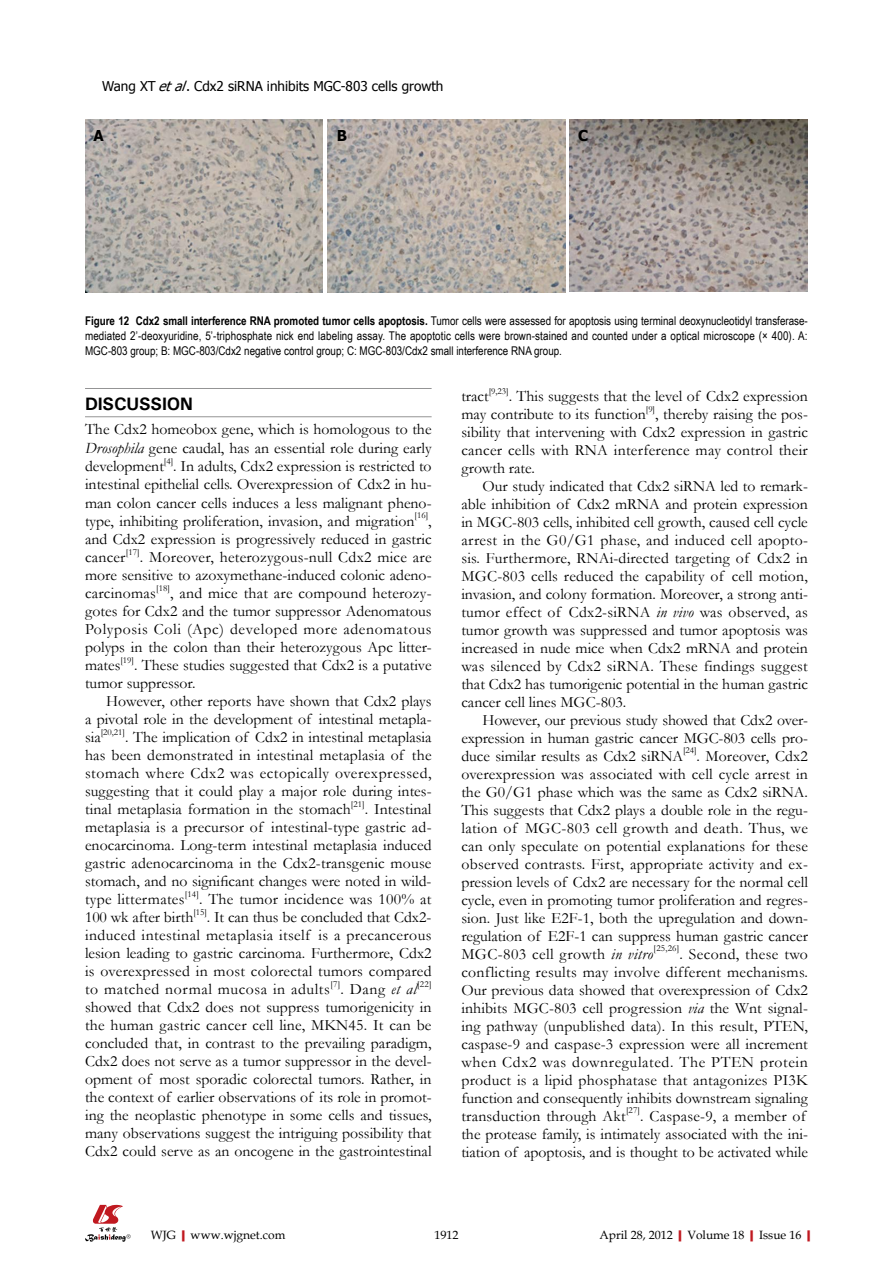
<style>
.page{position:relative;width:893px;height:1263px;background:#fff}
.page>*{position:absolute;margin:0;border:0;box-sizing:border-box;transform-origin:0 0}
.t1{font:700 18px "Univers";letter-spacing:-.01em;color:#000}
.t2{font:15.75px/18px "Garamond";color:#000;text-align:justify}
.t3{font:700 15px "Tahoma";color:#000}
.t4{font:13.5px "Tahoma";color:#000}
.t5{font:12px/15px "Arial Narrow";color:#000;text-align:justify}
.t6{font:12px "Book Antiqua";color:#000}
.t7{font:9.15px "Garamond";letter-spacing:.005em;color:#000}
.s1{font-style:italic}
.s2{font-weight:700}
.s3{font-weight:700;color:#c01920}
</style>
<div class="page">
<svg style="left:85px;top:1205px;width:46px;height:37px"></svg>
<img style="left:85px;top:119px;width:238px;height:173px">
<img style="left:327px;top:119px;width:238px;height:173px">
<img style="left:570px;top:119px;width:238px;height:173px">
<hr style="left:85px;top:388px;width:347px;height:1px;background:#949495">
<hr style="left:85px;top:416px;width:347px;height:1px;background:#949495">
<p class="t4" style="left:102px;top:77px;width:343px">Wang XT <span class="s1">etal</span>. Cdx2 siRNA inhibits MGC-803 cells growth</p>
<p class="t3" style="left:94px;top:125px;width:12px">A</p>
<p class="t3" style="left:337px;top:125px;width:12px">B</p>
<p class="t3" style="left:578px;top:125px;width:12px">C</p>
<p class="t5" style="left:85px;top:313px;width:724px"><span class="s2">Figure 12 Cdx2 small interference RNA promoted tumor cells apoptosis.</span> Tumor cells were assessed for apoptosis using terminal deoxynucleotidyl transferase&shy;mediated 2’-deoxyuridine, 5’-triphosphate nick end labeling assay. The apoptotic cells were brown-stained and counted under a optical microscope (× 400). A:<br>MGC-803 group; B: MGC-803/Cdx2 negative control group; C: MGC-803/Cdx2 small interference RNA group.</p>
<p class="t1" style="left:85px;top:392px;width:110px">DISCUSSION</p>
<p class="t2" style="left:85px;top:420px;width:348px">The Cdx2 homeobox gene, which is homologous to the <span class="s1">Drosophila</span> gene caudal, has an essential role during early development</p>
<p class="t7" style="left:164px;top:454px;width:11px">[4]</p>
<p class="t2" style="left:85px;top:457px;width:348px;text-indent:88px">. In adults, Cdx2 expression is restricted to intestinal epithelial cells. Overexpression of Cdx2 in hu&shy;man colon cancer cells induces a less malignant pheno&shy;type, inhibiting proliferation, invasion, and migration</p>
<p class="t7" style="left:415px;top:509px;width:15px">[16]</p>
<p class="t2" style="left:85px;top:512px;width:348px;text-indent:343px">, and Cdx2 expression is progressively reduced in gastric cancer</p>
<p class="t7" style="left:126px;top:546px;width:15px">[17]</p>
<p class="t2" style="left:85px;top:548px;width:348px;text-indent:55px">. Moreover, heterozygous-null Cdx2 mice are more sensitive to azoxymethane-induced colonic adeno&shy;carcinomas</p>
<p class="t7" style="left:156px;top:582px;width:15px">[18]</p>
<p class="t2" style="left:85px;top:584px;width:348px;text-indent:85px">, and mice that are compound heterozy&shy;gotes for Cdx2 and the tumor suppressor Adenomatous Polyposis Coli (Apc) developed more adenomatous polyps in the colon than their heterozygous Apc litter&shy;mates</p>
<p class="t7" style="left:120px;top:654px;width:15px">[19]</p>
<p class="t2" style="left:85px;top:656px;width:348px;text-indent:49px">. These studies suggested that Cdx2 is a putative tumor suppressor.</p>
<p class="t2" style="left:85px;top:692px;width:348px;text-indent:21px">However, other reports have shown that Cdx2 plays a pivotal role in the development of intestinal metapla&shy;sia</p>
<p class="t7" style="left:101px;top:726px;width:26px">[20,21]</p>
<p class="t2" style="left:85px;top:728px;width:348px;text-indent:40px">. The implication of Cdx2 in intestinal metaplasia has been demonstrated in intestinal metaplasia of the stomach where Cdx2 was ectopically overexpressed, suggesting that it could play a major role during intes&shy;tinal metaplasia formation in the stomach</p>
<p class="t7" style="left:351px;top:798px;width:15px">[21]</p>
<p class="t2" style="left:85px;top:800px;width:348px;text-indent:280px">. Intestinal metaplasia is a precursor of intestinal-type gastric ad&shy;enocarcinoma. Long-term intestinal metaplasia induced gastric adenocarcinoma in the Cdx2-transgenic mouse stomach, and no significant changes were noted in wild&shy;type littermates</p>
<p class="t7" style="left:185px;top:888px;width:16px">[14]</p>
<p class="t2" style="left:199px;top:890px;width:234px">. The tumor incidence was 100% at</p>
<p class="t2" style="left:85px;top:908px;width:110px">100 wk after birth</p>
<p class="t7" style="left:193px;top:906px;width:15px">[15]</p>
<p class="t2" style="left:85px;top:908px;width:348px;text-indent:122px">. It can thus be concluded that Cdx2- induced intestinal metaplasia itself is a precancerous lesion leading to gastric carcinoma. Furthermore, Cdx2 is overexpressed in most colorectal tumors compared to matched normal mucosa in adults</p>
<p class="t7" style="left:330px;top:978px;width:11px">[7]</p>
<p class="t2" style="left:341px;top:980px;width:77px">. Dang <span class="s1">et al</span></p>
<p class="t7" style="left:417px;top:978px;width:16px">[22]</p>
<p class="t2" style="left:85px;top:998px;width:348px">showed that Cdx2 does not suppress tumorigenicity in the human gastric cancer cell line, MKN45. It can be concluded that, in contrast to the prevailing paradigm, Cdx2 does not serve as a tumor suppressor in the devel&shy;opment of most sporadic colorectal tumors. Rather, in the context of earlier observations of its role in promot&shy;ing the neoplastic phenotype in some cells and tissues, many observations suggest the intriguing possibility that Cdx2 could serve as an oncogene in the gastrointestinal</p>
<p class="t7" style="left:489px;top:384px;width:21px">[9,23]</p>
<p class="t2" style="left:461px;top:387px;width:348px;text-indent:47px">. This suggests that the level of Cdx2 expression may contribute to its function</p>
<p class="t2" style="left:461px;top:387px;width:29px">tract</p>
<p class="t7" style="left:646px;top:402px;width:11px">[9]</p>
<p class="t2" style="left:461px;top:405px;width:348px;text-indent:194px">, thereby raising the pos&shy;sibility that intervening with Cdx2 expression in gastric cancer cells with RNA interference may control their growth rate.</p>
<p class="t2" style="left:461px;top:477px;width:348px;text-indent:21px">Our study indicated that Cdx2 siRNA led to remark&shy;able inhibition of Cdx2 mRNA and protein expression in MGC-803 cells, inhibited cell growth, caused cell cycle arrest in the G0/G1 phase, and induced cell apopto&shy;sis. Furthermore, RNAi-directed targeting of Cdx2 in MGC-803 cells reduced the capability of cell motion, invasion, and colony formation. Moreover, a strong anti&shy;tumor effect of Cdx2-siRNA <span class="s1">in vivo</span> was observed, as tumor growth was suppressed and tumor apoptosis was increased in nude mice when Cdx2 mRNA and protein was silenced by Cdx2 siRNA. These findings suggest that Cdx2 has tumorigenic potential in the human gastric cancer cell lines MGC-803.</p>
<p class="t2" style="left:461px;top:711px;width:348px;text-indent:21px">However, our previous study showed that Cdx2 over&shy;expression in human gastric cancer MGC-803 cells pro&shy;duce similar results as Cdx2 siRNA</p>
<p class="t7" style="left:683px;top:744px;width:15px">[24]</p>
<p class="t2" style="left:461px;top:746px;width:348px;text-indent:235px">. Moreover, Cdx2 overexpression was associated with cell cycle arrest in the G0/G1 phase which was the same as Cdx2 siRNA.<br>This suggests that Cdx2 plays a double role in the regu&shy;lation of MGC-803 cell growth and death. Thus, we can only speculate on potential explanations for these observed contrasts. First, appropriate activity and ex&shy;pression levels of Cdx2 are necessary for the normal cell cycle, even in promoting tumor proliferation and regres&shy;sion. Just like E2F-1, both the upregulation and down&shy;regulation of E2F-1 can suppress human gastric cancer MGC-803 cell growth <span class="s1">in vitro</span></p>
<p class="t7" style="left:654px;top:942px;width:27px">[25,26]</p>
<p class="t2" style="left:461px;top:944px;width:348px;text-indent:218px">. Second, these two conflicting results may involve different mechanisms.<br>Our previous data showed that overexpression of Cdx2 inhibits MGC-803 cell progression <span class="s1">via</span> the Wnt signal&shy;ing pathway (unpublished data). In this result, PTEN, caspase-9 and caspase-3 expression were all increment when Cdx2 was downregulated. The PTEN protein product is a lipid phosphatase that antagonizes PI3K function and consequently inhibits downstream signaling transduction through Akt</p>
<p class="t7" style="left:626px;top:1104px;width:16px">[27]</p>
<p class="t2" style="left:461px;top:1106px;width:348px;text-align:left;text-indent:179px">. Caspase-9, a member of the protease family, is intimately associated with the ini&shy;tiation of apoptosis, and is thought to be activated while</p>
<p class="t6" style="left:151px;top:1226px;width:136px">WJG<span class="s3">|</span>www.wjgnet.com</p>
<p class="t6" style="left:434px;top:1226px;width:25px">1912</p>
<p class="t6" style="left:599px;top:1226px;width:218px">April 28, 2012<span class="s3">|</span>Volume 18<span class="s3">|</span>Issue 16<span class="s3">|</span></p>
</div>
